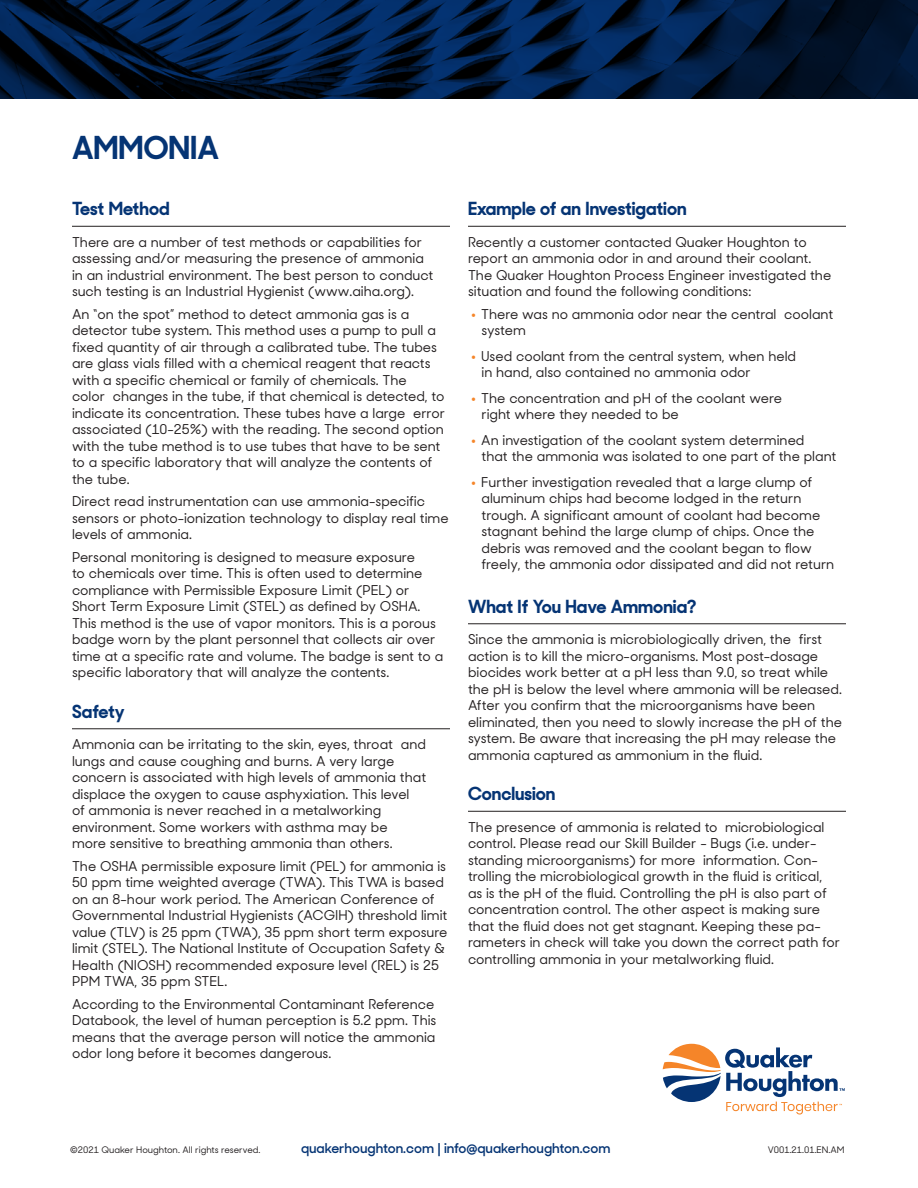
<style>
.page{position:relative;width:918px;height:1188px;background:#fff}
.page>*{position:absolute;margin:0;border:0;box-sizing:border-box;transform-origin:0 0}
.t1{font:700 31.5px "Sharp Sans Display No 2";color:#053474}
.t2{font:700 18px "Sharp Sans Display No 2";color:#053474}
.t3{font:500 13.5px/16.5px "Sharp Sans Display No 2";color:#231f20}
.t4{font:600 13.5px "Sharp Sans Display No 2";color:#053474}
.t5{font:500 9px "Sharp Sans Display No 2";color:#231f20}
.s1{font-weight:400;font-size:27px;color:#f58529}
</style>
<div class="page">
<svg style="left:0;top:0;width:918px;height:99px"></svg>
<svg style="left:663px;top:1044px;width:182px;height:71px"></svg>
<hr style="left:72px;top:226px;width:378px;height:1px;background:#231f20">
<hr style="left:72px;top:728px;width:378px;height:1px;background:#231f20">
<hr style="left:468px;top:226px;width:378px;height:1px;background:#231f20">
<hr style="left:468px;top:623px;width:378px;height:1px;background:#231f20">
<hr style="left:468px;top:811px;width:378px;height:1px;background:#231f20">
<h1 class="t1" style="left:72px;top:120px;width:148px">AMMONIA</h1>
<h2 class="t2" style="left:72px;top:194px;width:99px">Test Method</h2>
<p class="t3" style="left:72px;top:232px;width:363px">There are a number of test methods or capabilities for assessing and/or measuring the presence of ammonia in an industrial environment. The best person to conduct such testing is an Industrial Hygienist (www.aiha.org).</p>
<p class="t3" style="left:72px;top:304px;width:374px">An “on the spot” method to detect ammonia gas is a detector tube system. This method uses a pump to pull a fixed quantity of air through a calibrated tube. The tubes are glass vials filled with a chemical reagent that reacts with a specific chemical or family of chemicals. The<br>color changes in the tube, if that chemical is detected, to indicate its concentration. These tubes have a large error associated (10-25%) with the reading. The second option with the tube method is to use tubes that have to be sent to a specific laboratory that will analyze the contents of the tube.</p>
<p class="t3" style="left:72px;top:492px;width:378px">Direct read instrumentation can use ammonia-specific sensors or photo-ionization technology to display real time levels of ammonia.</p>
<p class="t3" style="left:72px;top:547px;width:373px">Personal monitoring is designed to measure exposure<br>to chemicals over time. This is often used to determine compliance with Permissible Exposure Limit (PEL) or Short Term Exposure Limit (STEL) as defined by OSHA.<br>This method is the use of vapor monitors. This is a porous badge worn by the plant personnel that collects air over time at a specific rate and volume. The badge is sent to a specific laboratory that will analyze the contents.</p>
<h2 class="t2" style="left:72px;top:696px;width:54px">Safety</h2>
<p class="t3" style="left:72px;top:735px;width:356px">Ammonia can be irritating to the skin, eyes, throat and lungs and cause coughing and burns. A very large concern is associated with high levels of ammonia that displace the oxygen to cause asphyxiation. This level<br>of ammonia is never reached in a metalworking environment. Some workers with asthma may be<br>more sensitive to breathing ammonia than others.</p>
<p class="t3" style="left:72px;top:856px;width:377px">The OSHA permissible exposure limit (PEL) for ammonia is 50 ppm time weighted average (TWA). This TWA is based on an 8-hour work period. The American Conference of Governmental Industrial Hygienists (ACGIH) threshold limit value (TLV) is 25 ppm (TWA), 35 ppm short term exposure limit (STEL). The National Institute of Occupation Safety &amp; Health (NIOSH) recommended exposure level (REL) is 25<br>PPM TWA, 35 ppm STEL.</p>
<p class="t3" style="left:72px;top:994px;width:366px">According to the Environmental Contaminant Reference Databook, the level of human perception is 5.2 ppm. This means that the average person will notice the ammonia odor long before it becomes dangerous.</p>
<h2 class="t2" style="left:468px;top:194px;width:220px">Example of an Investigation</h2>
<p class="t3" style="left:468px;top:232px;width:365px">Recently a customer contacted Quaker Houghton to report an ammonia odor in and around their coolant.<br>The Quaker Houghton Process Engineer investigated the situation and found the following conditions:</p>
<p class="t3" style="left:481px;top:304px;width:353px;text-indent:-12px"><span class="s1">•</span> There was no ammonia odor near the central coolant system</p>
<p class="t3" style="left:481px;top:346px;width:316px;text-indent:-12px"><span class="s1">•</span> Used coolant from the central system, when held in hand, also contained no ammonia odor</p>
<p class="t3" style="left:481px;top:388px;width:302px;text-indent:-12px"><span class="s1">•</span> The concentration and pH of the coolant were right where they needed to be</p>
<p class="t3" style="left:481px;top:430px;width:356px;text-indent:-12px"><span class="s1">•</span> An investigation of the coolant system determined<br>that the ammonia was isolated to one part of the plant</p>
<p class="t3" style="left:481px;top:472px;width:354px;text-indent:-12px"><span class="s1">•</span> Further investigation revealed that a large clump of aluminum chips had become lodged in the return trough. A significant amount of coolant had become stagnant behind the large clump of chips. Once the debris was removed and the coolant began to flow freely, the ammonia odor dissipated and did not return</p>
<h2 class="t2" style="left:468px;top:591px;width:230px">What If You Have Ammonia?</h2>
<p class="t3" style="left:468px;top:630px;width:376px">Since the ammonia is microbiologically driven, the first action is to kill the micro-organisms. Most post-dosage biocides work better at a pH less than 9.0, so treat while the pH is below the level where ammonia will be released.<br>After you confirm that the microorganisms have been eliminated, then you need to slowly increase the pH of the system. Be aware that increasing the pH may release the ammonia captured as ammonium in the fluid.</p>
<h2 class="t2" style="left:468px;top:779px;width:89px">Conclusion</h2>
<p class="t3" style="left:468px;top:817px;width:374px">The presence of ammonia is related to microbiological control. Please read our Skill Builder - Bugs (i.e. under&shy;standing microorganisms) for more information. Con&shy;trolling the microbiological growth in the fluid is critical,<br>as is the pH of the fluid. Controlling the pH is also part of concentration control. The other aspect is making sure that the fluid does not get stagnant. Keeping these pa&shy;rameters in check will take you down the correct path for controlling ammonia in your metalworking fluid.</p>
<p class="t5" style="left:70px;top:1143px;width:192px">©2021 Quaker Houghton. All rights reserved.</p>
<p class="t4" style="left:301px;top:1137px;width:311px">quakerhoughton.com | info@quakerhoughton.com</p>
<p class="t5" style="left:768px;top:1143px;width:78px">V001.21.01.EN.AM</p>
</div>
